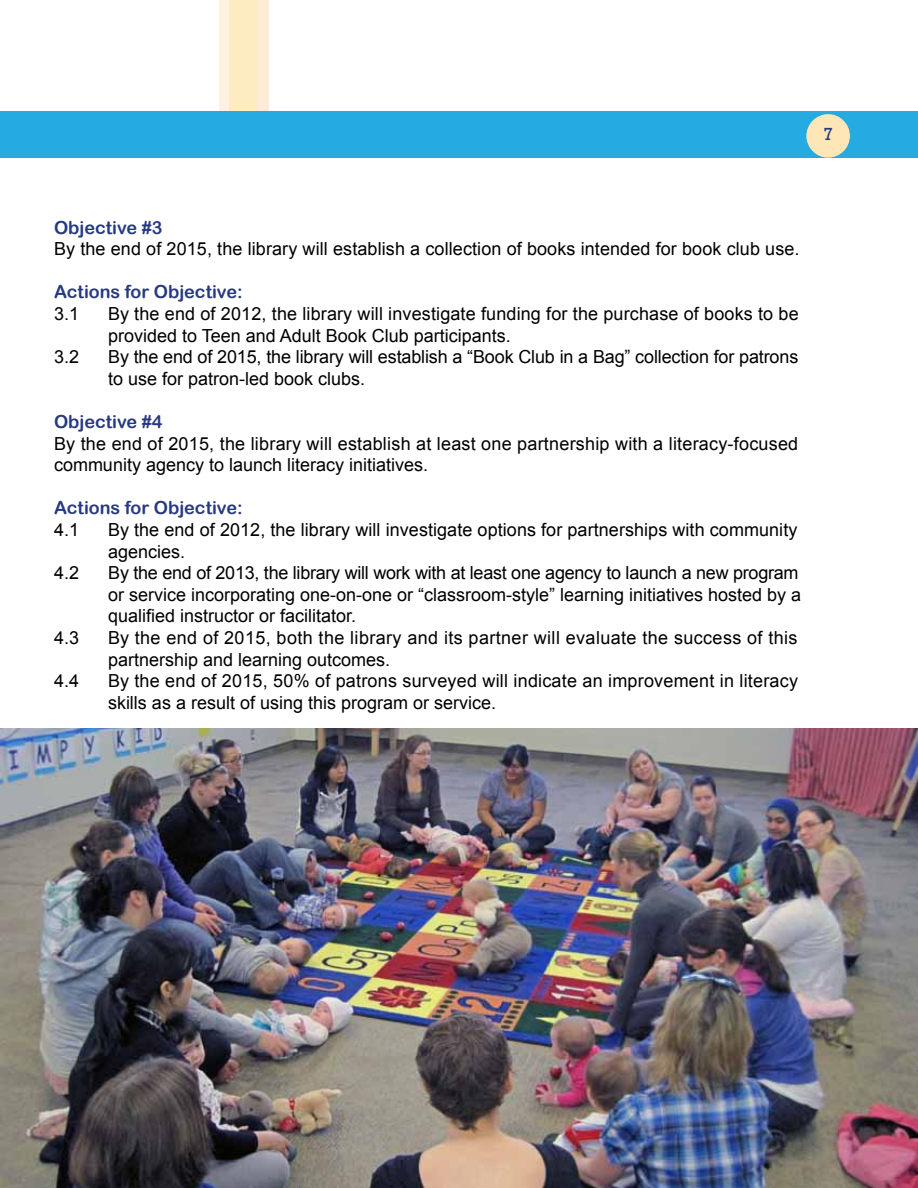
<style>
.page{position:relative;width:918px;height:1188px;background:#fff}
.page>*{position:absolute;margin:0;border:0;box-sizing:border-box;transform-origin:0 0}
.t1{font:18px/21.6px "Arial";color:#000}
.t2{font:18px/21.6px "Arial";letter-spacing:.02em;color:#000}
.t3{font:18px "Arial Rounded MT Bold";color:#273a80}
.t4{font:18px "Rockwell";color:#273a80}
</style>
<div class="page">
<div style="left:220px;top:0;width:49px;height:149px;background:#fdecc1"></div>
<svg style="left:257px;top:0;width:12px;height:111px"></svg>
<svg style="left:219px;top:0;width:10px;height:111px"></svg>
<div style="left:0;top:111px;width:918px;height:47px;background:#25aae1"></div>
<div style="left:806px;top:114px;width:44px;height:44px;background:#ffe6b6;border-radius:50%"></div>
<img style="left:0;top:729px;width:918px;height:459px">
<p class="t4" style="left:824px;top:124px;width:11px">7</p>
<p class="t3" style="left:54px;top:217px;width:110px">Objective #3</p>
<p class="t1" style="left:54px;top:238px;width:747px">By the end of 2015, the library will establish a collection of books intended for book club use.</p>
<p class="t3" style="left:54px;top:281px;width:190px">Actions for Objective:</p>
<p class="t1" style="left:54px;top:303px;width:27px">3.1</p>
<p class="t1" style="left:108px;top:303px;width:692px">By the end of 2012, the library will investigate funding for the purchase of books to be provided to Teen and Adult Book Club participants.</p>
<p class="t1" style="left:54px;top:346px;width:27px">3.2</p>
<p class="t1" style="left:108px;top:346px;width:692px">By the end of 2015, the library will establish a “Book Club in a Bag” collection for patrons to use for patron-led book clubs.</p>
<p class="t3" style="left:54px;top:411px;width:110px">Objective #4</p>
<p class="t1" style="left:54px;top:433px;width:746px">By the end of 2015, the library will establish at least one partnership with a literacy-focused community agency to launch literacy initiatives.</p>
<p class="t3" style="left:54px;top:497px;width:190px">Actions for Objective:</p>
<p class="t1" style="left:54px;top:519px;width:27px">4.1</p>
<p class="t1" style="left:108px;top:519px;width:691px">By the end of 2012, the library will investigate options for partnerships with community agencies.</p>
<p class="t1" style="left:54px;top:562px;width:27px">4.2</p>
<p class="t1" style="left:108px;top:562px;width:695px">By the end of 2013, the library will work with at least one agency to launch a new program or service incorporating one-on-one or “classroom-style” learning initiatives hosted by a qualified instructor or facilitator.</p>
<p class="t1" style="left:54px;top:627px;width:27px">4.3</p>
<p class="t2" style="left:108px;top:627px;width:691px">By the end of 2015, both the library and its partner will evaluate the success of this partnership and learning outcomes.</p>
<p class="t1" style="left:54px;top:670px;width:27px">4.4</p>
<p class="t1" style="left:108px;top:670px;width:692px">By the end of 2015, 50% of patrons surveyed will indicate an improvement in literacy skills as a result of using this program or service.</p>
</div>
